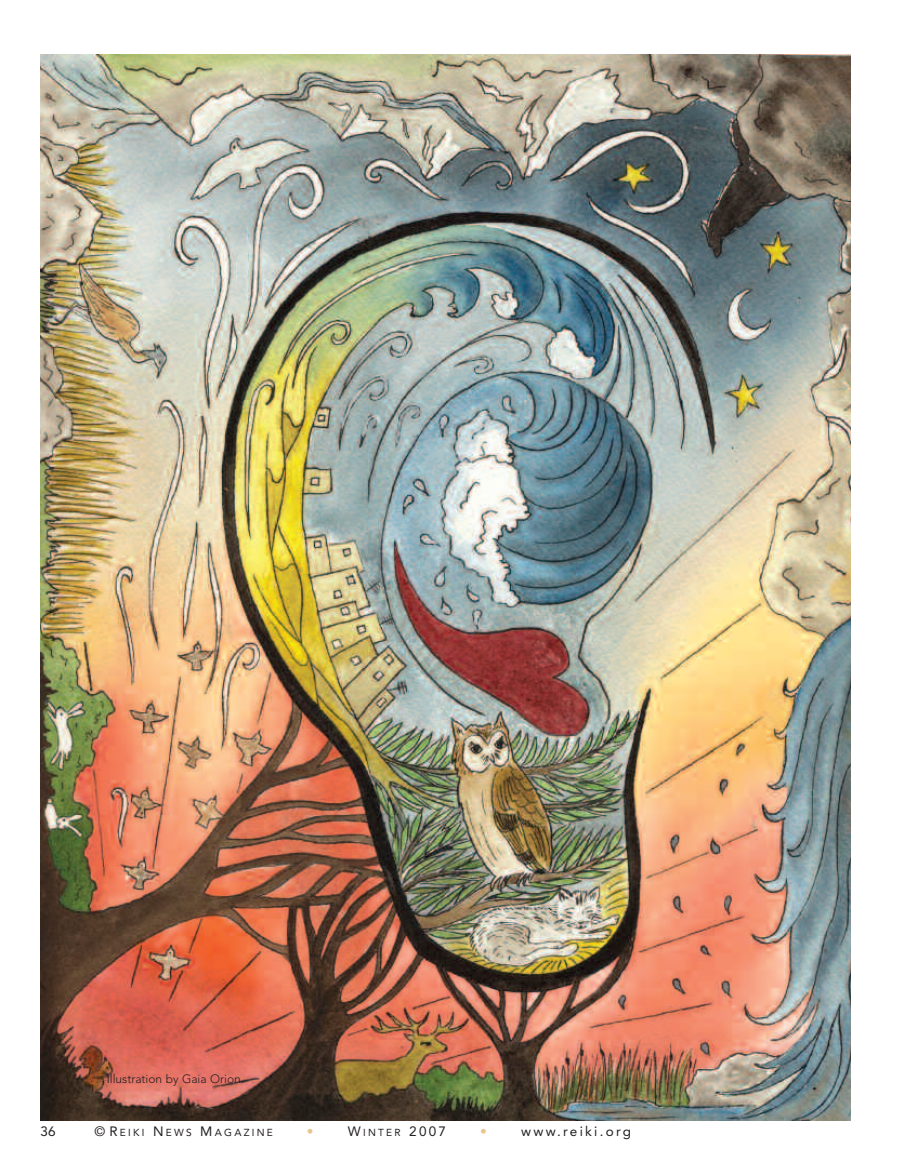
<style>
.page{position:relative;width:905px;height:1175px;background:#fff}
.page>*{position:absolute;margin:0;border:0;box-sizing:border-box;transform-origin:0 0}
.t1{font:13.5px "Avenir";letter-spacing:.165em;color:#231f20}
.t2{font:13.5px "Avenir";color:#e5c68c}
.t3{font:300 12px "Avenir";color:#231f20}
.t4{font:10.2px "Avenir";letter-spacing:.22em;color:#231f20}
.s1{font-size:13.5px}
.s2{font-size:10.2px}
</style>
<div class="page">
<img style="left:40px;top:54px;width:810px;height:1066px">
<p class="t3" style="left:107px;top:1073px;width:136px">Illustration by Gaia Orion</p>
<p class="t1" style="left:40px;top:1125px;width:17px">36</p>
<p class="t4" style="left:94px;top:1128px;width:180px"><span class="s1">© R</span>EIKI <span class="s1">N</span>EWS <span class="s1">M</span>AGAZINE</p>
<p class="t2" style="left:307px;top:1125px;width:8px">•</p>
<p class="t1" style="left:348px;top:1125px;width:100px">W<span class="s2">INTER</span> 2007</p>
<p class="t2" style="left:480px;top:1125px;width:8px">•</p>
<p class="t1" style="left:521px;top:1125px;width:111px">www.reiki.org</p>
</div>
